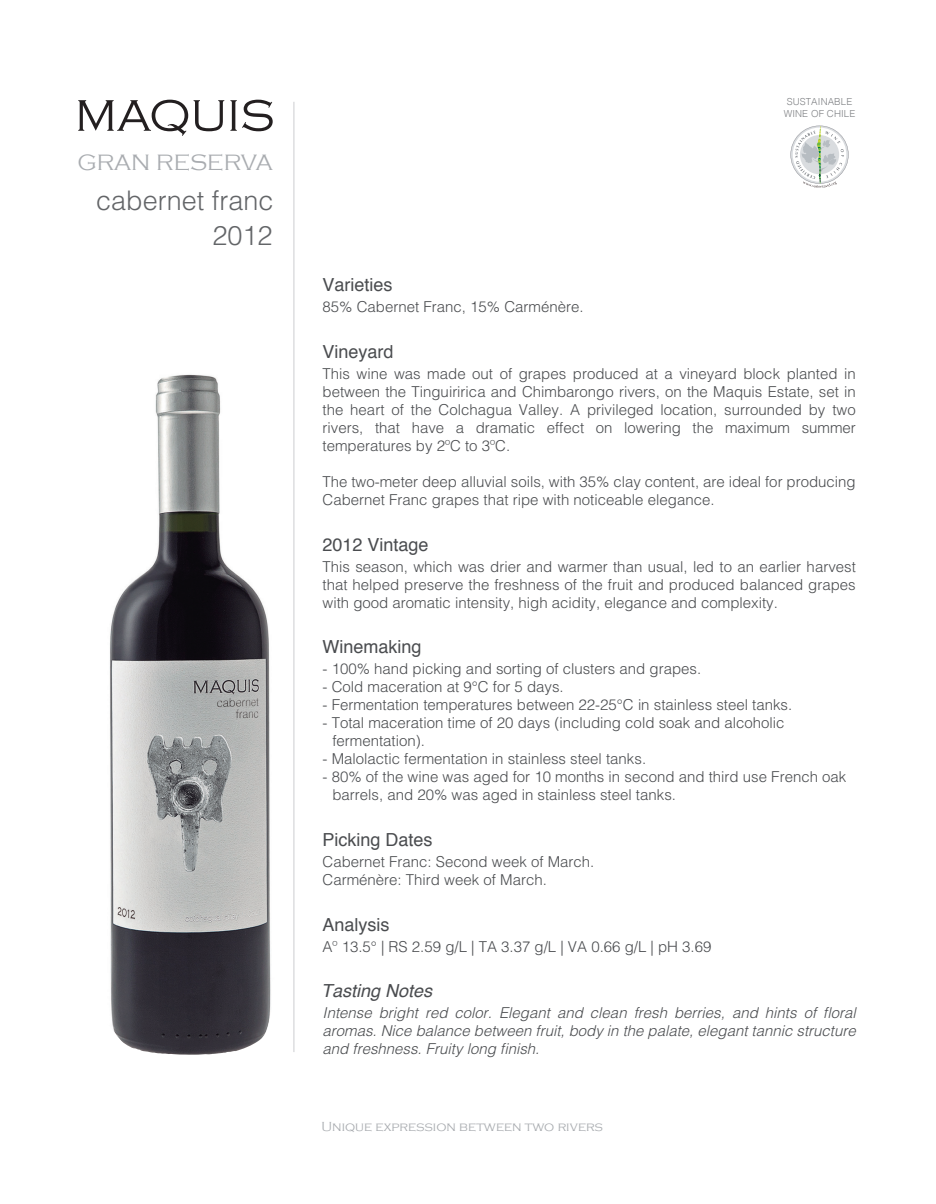
<style>
.page{position:relative;width:936px;height:1204px;background:#fff}
.page>*{position:absolute;margin:0;border:0;box-sizing:border-box;transform-origin:0 0}
.t1{font:300 27px/34.5px "Helvetica LT Std";color:#636568;text-align:right}
.t2{font:300 22.8px "Copperplate Gothic";color:#a9acb0}
.t3{font:18px "Helvetica";color:#4a4c4f}
.t4{font:italic 18px "Helvetica";color:#4a4c4f}
.t5{font:300 15px/18px "Helvetica LT Std";color:#4a4c4f}
.t6{font:italic 300 15px/18px "Helvetica LT Std";color:#4a4c4f;text-align:justify}
.t7{font:300 13.5px "Copperplate Gothic";color:#a9acb0}
.t8{font:300 9.75px/12.5px "Helvetica";letter-spacing:.01em;color:#808285;text-align:center}
</style>
<div class="page">
<svg style="left:78px;top:100px;width:146px;height:36px"></svg>
<svg style="left:230px;top:100px;width:43px;height:31px"></svg>
<hr style="left:293px;top:102px;width:1px;height:950px;background:#dddee0">
<img style="left:110px;top:374px;width:161px;height:680px">
<svg style="left:790px;top:126px;width:58px;height:62px"></svg>
<h2 class="t2" style="left:77px;top:150px;width:196px">GRAN RESERVA</h2>
<h1 class="t1" style="left:96px;top:183px;width:179px">cabernet franc<br>2012</h1>
<p class="t8" style="left:783px;top:95px;width:73px">SUSTAINABLE<br>WINE OF CHILE</p>
<p class="t3" style="left:322px;top:271px;width:72px">Varieties</p>
<p class="t5" style="left:322px;top:298px;width:262px">85% Cabernet Franc, 15% Carménère.</p>
<p class="t3" style="left:322px;top:337px;width:73px">Vineyard</p>
<p class="t5" style="left:322px;top:364px;width:535px;text-align:justify">This wine was made out of grapes produced at a vineyard block planted in between the Tinguiririca and Chimbarongo rivers, on the Maquis Estate, set in the heart of the Colchagua Valley. A privileged location, surrounded by two rivers, that have a dramatic effect on lowering the maximum summer temperatures by 2ºC to 3ºC.</p>
<p class="t5" style="left:322px;top:472px;width:534px">The two-meter deep alluvial soils, with 35% clay content, are ideal for producing<br>Cabernet Franc grapes that ripe with noticeable elegance.</p>
<p class="t3" style="left:322px;top:530px;width:108px">2012 Vintage</p>
<p class="t5" style="left:322px;top:557px;width:535px;text-align:justify">This season, which was drier and warmer than usual, led to an earlier harvest that helped preserve the freshness of the fruit and produced balanced grapes with good aromatic intensity, high acidity, elegance and complexity.</p>
<p class="t3" style="left:322px;top:633px;width:101px">Winemaking</p>
<p class="t5" style="left:322px;top:659px;width:380px">- 100% hand picking and sorting of clusters and grapes.</p>
<p class="t5" style="left:322px;top:677px;width:243px">- Cold maceration at 9°C for 5 days.</p>
<p class="t5" style="left:322px;top:695px;width:471px">- Fermentation temperatures between 22-25°C in stainless steel tanks.</p>
<p class="t5" style="left:332px;top:713px;width:454px;text-indent:-10px">- Total maceration time of 20 days (including cold soak and alcoholic fermentation).</p>
<p class="t5" style="left:322px;top:749px;width:325px">- Malolactic fermentation in stainless steel tanks.</p>
<p class="t5" style="left:332px;top:767px;width:515px;text-indent:-10px">- 80% of the wine was aged for 10 months in second and third use French oak barrels, and 20% was aged in stainless steel tanks.</p>
<p class="t3" style="left:322px;top:825px;width:112px">Picking Dates</p>
<p class="t5" style="left:322px;top:852px;width:273px">Cabernet Franc: Second week of March.<br>Carménère: Third week of March.</p>
<p class="t3" style="left:322px;top:910px;width:69px">Analysis</p>
<p class="t5" style="left:322px;top:937px;width:390px">Aº 13.5° | RS 2.59 g/L | TA 3.37 g/L | VA 0.66 g/L | pH 3.69</p>
<p class="t4" style="left:321px;top:976px;width:113px">Tasting Notes</p>
<p class="t6" style="left:322px;top:1003px;width:534px">Intense bright red color. Elegant and clean fresh berries, and hints of floral aromas. Nice balance between fruit, body in the palate, elegant tannic structure and freshness. Fruity long finish.</p>
<p class="t7" style="left:321px;top:1119px;width:283px">Unique expression between two rivers</p>
</div>
